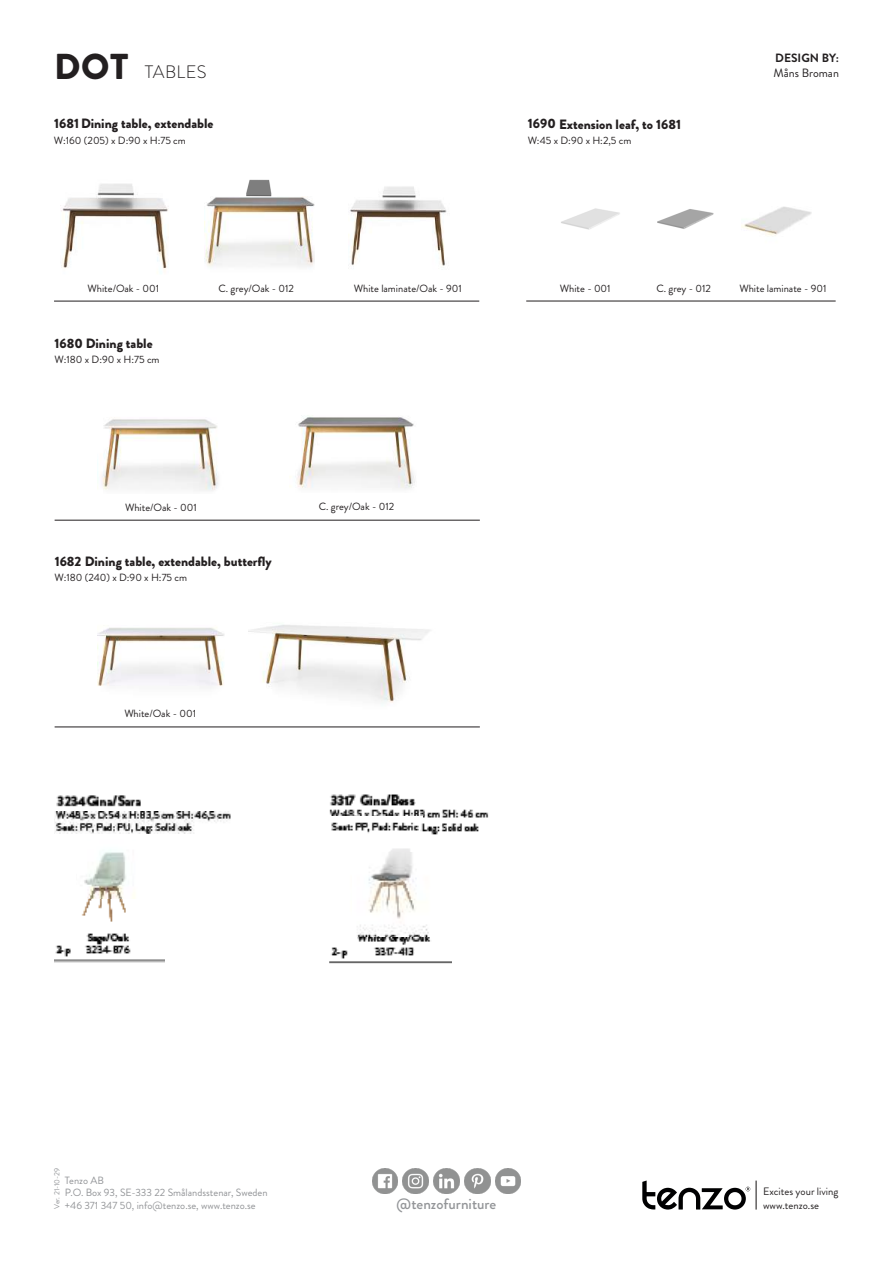
<style>
.page{position:relative;width:893px;height:1263px;background:#fff}
.page>*{position:absolute;margin:0;border:0;box-sizing:border-box;transform-origin:0 0}
.t1{font:900 36px "Brandon Grotesque";color:#231f20}
.t2{font:300 18px "Brandon Grotesque";letter-spacing:.02em;color:#231f20}
.t3{font:500 15px "Brandon Grotesque";color:#939598}
.t4{font:900 13.5px "Brandon Grotesque";color:#231f20}
.t5{font:12px "Brandon Grotesque";color:#231f20}
.t6{font:700 12px "Brandon Grotesque";color:#231f20}
.t7{font:10.65px/14.2px "Brandon Grotesque";color:#231f20}
.t8{font:10.5px "Brandon Grotesque";color:#231f20}
.t9{font:10.5px/12.6px "Brandon Grotesque";color:#939598}
.t10{font:7.5px "Brandon Grotesque";color:#939598}
</style>
<div class="page">
<svg style="left:642px;top:1180px;width:108px;height:29px"></svg>
<svg style="left:756px;top:1180px;width:1px;height:29px"></svg>
<hr style="left:54px;top:301px;width:425px;height:1px;background:#231f20">
<hr style="left:526px;top:300px;width:310px;height:1px;background:#231f20">
<img style="left:60px;top:184px;width:108px;height:87px">
<img style="left:561px;top:208px;width:59px;height:22px">
<img style="left:204px;top:197px;width:111px;height:70px">
<img style="left:246px;top:179px;width:26px;height:18px">
<img style="left:657px;top:209px;width:57px;height:20px">
<img style="left:348px;top:186px;width:99px;height:80px">
<img style="left:741px;top:206px;width:71px;height:30px">
<hr style="left:55px;top:726px;width:425px;height:1px;background:#231f20">
<img style="left:97px;top:627px;width:127px;height:59px">
<img style="left:249px;top:624px;width:181px;height:81px">
<hr style="left:55px;top:520px;width:425px;height:1px;background:#231f20">
<img style="left:97px;top:419px;width:121px;height:72px">
<img style="left:297px;top:416px;width:118px;height:73px">
<img style="left:54px;top:795px;width:177px;height:38px">
<img style="left:54px;top:850px;width:110px;height:113px">
<img style="left:372px;top:1168px;width:26px;height:26px">
<img style="left:403px;top:1168px;width:25px;height:26px">
<img style="left:434px;top:1168px;width:25px;height:26px">
<img style="left:465px;top:1168px;width:25px;height:26px">
<img style="left:495px;top:1168px;width:26px;height:26px">
<img style="left:330px;top:794px;width:159px;height:24px">
<img style="left:330px;top:848px;width:121px;height:116px">
<img style="left:330px;top:817px;width:93px;height:16px">
<img style="left:420px;top:821px;width:59px;height:14px">
<h1 class="t1" style="left:54px;top:41px;width:76px">DOT</h1>
<h2 class="t2" style="left:145px;top:59px;width:63px">TABLES</h2>
<p class="t4" style="left:54px;top:114px;width:161px">1681 Dining table, extendable</p>
<p class="t4" style="left:528px;top:114px;width:155px">1690 Extension leaf, to 1681</p>
<p class="t8" style="left:54px;top:133px;width:134px">W:160 (205) x D:90 x H:75 cm</p>
<p class="t8" style="left:528px;top:133px;width:105px">W:45 x D:90 x H:2,5 cm</p>
<p class="t6" style="left:775px;top:50px;width:65px">DESIGN BY:</p>
<p class="t5" style="left:773px;top:64px;width:67px">Måns Broman</p>
<p class="t8" style="left:88px;top:281px;width:73px">White/Oak - 001</p>
<p class="t8" style="left:560px;top:281px;width:52px">White - 001</p>
<p class="t8" style="left:218px;top:281px;width:77px">C. grey/Oak - 012</p>
<p class="t8" style="left:354px;top:281px;width:110px">White laminate/Oak - 901</p>
<p class="t8" style="left:656px;top:281px;width:56px">C. grey - 012</p>
<p class="t8" style="left:739px;top:281px;width:89px">White laminate - 901</p>
<p class="t4" style="left:55px;top:333px;width:100px">1680 Dining table</p>
<p class="t8" style="left:54px;top:352px;width:107px">W:180 x D:90 x H:75 cm</p>
<p class="t8" style="left:125px;top:500px;width:73px">White/Oak - 001</p>
<p class="t8" style="left:319px;top:499px;width:77px">C. grey/Oak - 012</p>
<p class="t4" style="left:55px;top:552px;width:219px">1682 Dining table, extendable, butterfly</p>
<p class="t8" style="left:55px;top:570px;width:134px">W:180 (240) x D:90 x H:75 cm</p>
<p class="t8" style="left:124px;top:706px;width:73px">White/Oak - 001</p>
<p class="t10" style="left:52px;top:1209px;width:42px;rotate:-90deg">Ver. 21-10-29</p>
<p class="t9" style="left:65px;top:1174px;width:204px">Tenzo AB<br>P.O. Box 93, SE-333 22 Smålandsstenar, Sweden</p>
<p class="t9" style="left:65px;top:1199px;width:192px">+46 371 347 50, info@tenzo.se, www.tenzo.se</p>
<h3 class="t3" style="left:397px;top:1193px;width:101px">@tenzofurniture</h3>
<p class="t7" style="left:763px;top:1184px;width:77px">Excites your living www.tenzo.se</p>
</div>
